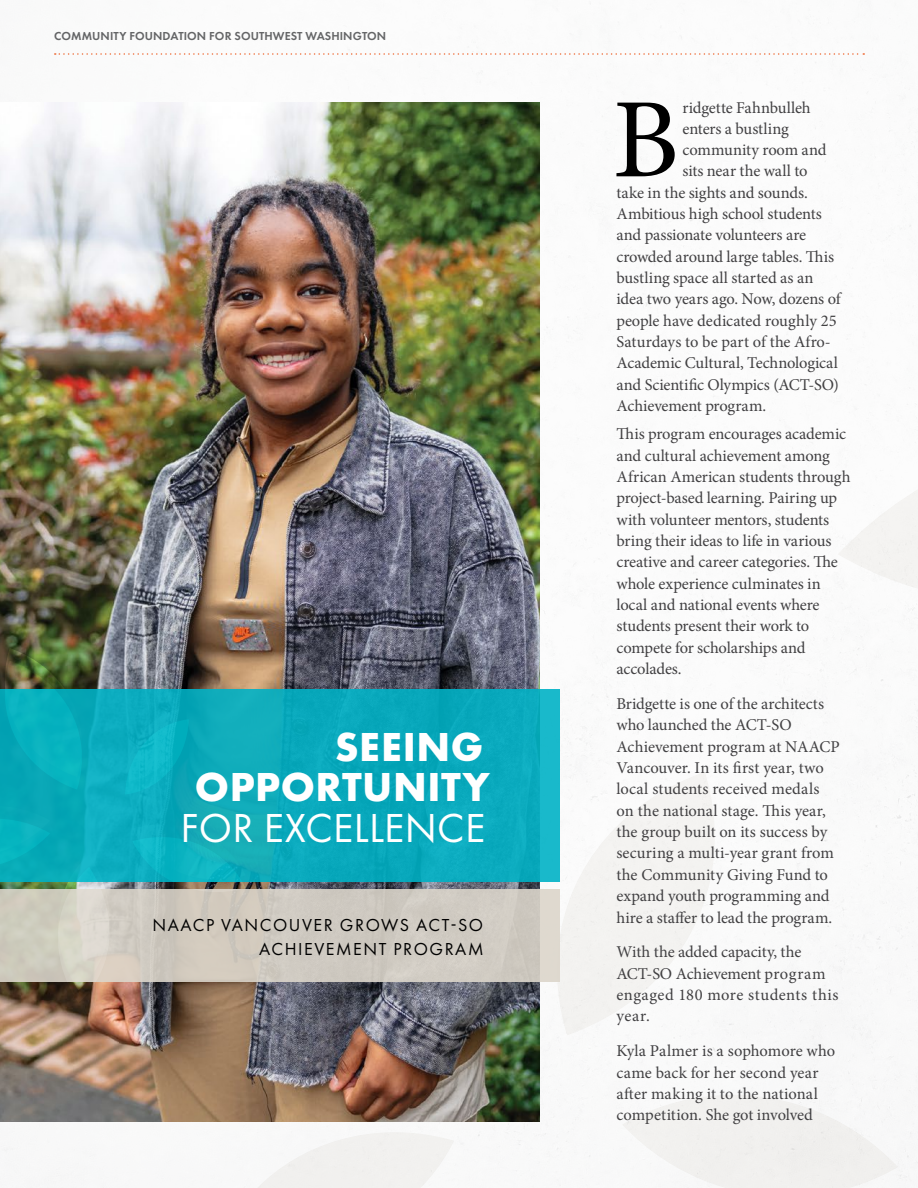
<style>
.page{position:relative;width:918px;height:1188px;background:#fff}
.page>*{position:absolute;margin:0;border:0;box-sizing:border-box;transform-origin:0 0}
.t1{font:113.4px "Minion Pro";color:#000}
.t2{font:700 42px/40.5px "Futura PT";letter-spacing:.01em;color:#fff;text-align:right}
.t3{font:42px "Futura PT";letter-spacing:.01em;color:#fff}
.t4{font:18px/24px "Futura PT";letter-spacing:.085em;color:#000;text-align:right}
.t5{font:16.5px/21.3px "Minion Pro";letter-spacing:-.005em;color:#414042}
.t6{font:16.5px/21.3px "Minion Pro";letter-spacing:.015em;color:#414042}
.t7{font:600 12px "Futura PT";letter-spacing:.01em;color:#58595b}
</style>
<div class="page">
<svg style="left:838px;top:490px;width:80px;height:121px"></svg>
<svg style="left:622px;top:1086px;width:276px;height:102px"></svg>
<svg style="left:557px;top:772px;width:158px;height:263px"></svg>
<svg style="left:244px;top:1132px;width:210px;height:56px"></svg>
<img style="left:0;top:103px;width:540px;height:1019px">
<div style="left:0;top:689px;width:560px;height:193px;background:linear-gradient(to right,#09a8b7,#0cacc0)"></div>
<div style="left:0;top:889px;width:560px;height:93px;background:#d0cac0"></div>
<svg style="left:0;top:802px;width:116px;height:201px"></svg>
<svg style="left:125px;top:707px;width:64px;height:88px;background:#0bafc1"></svg>
<svg style="left:4px;top:648px;width:79px;height:142px;background:#1d9894"></svg>
<svg style="left:132px;top:824px;width:114px;height:68px;background:#21a9b3"></svg>
<p class="t7" style="left:54px;top:28px;width:334px">COMMUNITY FOUNDATION FOR SOUTHWEST WASHINGTON</p>
<h2 class="t2" style="left:195px;top:726px;width:296px">SEEING<br>OPPORTUNITY</h2>
<h2 class="t3" style="left:180px;top:803px;width:306px">FOR EXCELLENCE</h2>
<p class="t4" style="left:152px;top:913px;width:333px">NAACP VANCOUVER GROWS ACT-SO<br>ACHIEVEMENT PROGRAM</p>
<h1 class="t1" style="left:612px;top:64px;width:68px">B</h1>
<p class="t5" style="left:683px;top:97px;width:130px">ridgette Fahnbulleh</p>
<p class="t5" style="left:683px;top:118px;width:108px">enters a bustling</p>
<p class="t5" style="left:683px;top:139px;width:145px">community room and</p>
<p class="t5" style="left:683px;top:160px;width:127px">sits near the wall to</p>
<p class="t5" style="left:616px;top:182px;width:193px">take in the sights and sounds.</p>
<p class="t5" style="left:616px;top:203px;width:207px">Ambitious high school students</p>
<p class="t5" style="left:616px;top:225px;width:191px">and passionate volunteers are</p>
<p class="t5" style="left:616px;top:246px;width:219px">crowded around large tables. This</p>
<p class="t5" style="left:616px;top:267px;width:199px">bustling space all started as an</p>
<p class="t5" style="left:616px;top:289px;width:226px">idea two years ago. Now, dozens of</p>
<p class="t5" style="left:616px;top:310px;width:222px">people have dedicated roughly 25</p>
<p class="t5" style="left:616px;top:331px;width:214px">Saturdays to be part of the Afro-</p>
<p class="t5" style="left:616px;top:353px;width:223px">Academic Cultural, Technological</p>
<p class="t5" style="left:616px;top:374px;width:224px">and Scientific Olympics (ACT-SO)</p>
<p class="t5" style="left:617px;top:395px;width:151px">Achievement program.</p>
<p class="t5" style="left:617px;top:423px;width:236px">This program encourages academic and cultural achievement among<br>African American students through project-based learning. Pairing up with volunteer mentors, students bring their ideas to life in various creative and career categories. The whole experience culminates in local and national events where students present their work to compete for scholarships and accolades.</p>
<p class="t5" style="left:617px;top:693px;width:225px">Bridgette is one of the architects who launched the ACT-SO<br>Achievement program at NAACP<br>Vancouver. In its first year, two local students received medals on the national stage. This year, the group built on its success by securing a multi-year grant from the Community Giving Fund to expand youth programming and hire a staffer to lead the program.</p>
<p class="t6" style="left:617px;top:942px;width:224px">With the added capacity, the<br>ACT-SO Achievement program engaged 180 more students this year.</p>
<p class="t5" style="left:617px;top:1040px;width:220px">Kyla Palmer is a sophomore who came back for her second year after making it to the national competition. She got involved</p>
</div>
